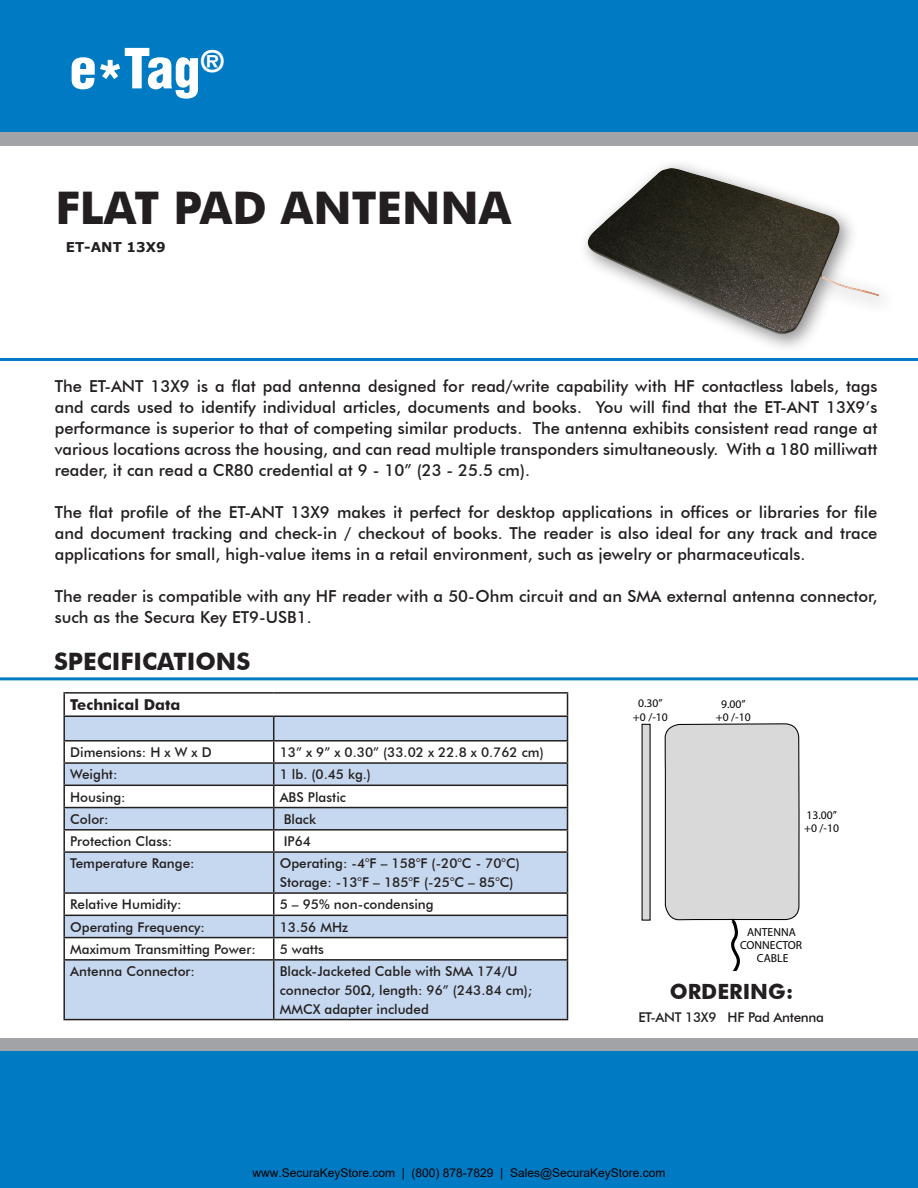
<style>
.page{position:relative;width:918px;height:1188px;background:#fff}
.page>*{position:absolute;margin:0;border:0;box-sizing:border-box;transform-origin:0 0}
.t1{font:900 condensed 54px "Helvetica";color:#fff}
.t2{font:700 45px "Futura BT";color:#231f20}
.t3{font:700 24px "Futura BT";color:#231f20}
.t4{font:700 21px "Futura BT";color:#231f20}
.t5{font:500 16.5px/21px "Futura BT";color:#231f20;text-align:justify}
.t6{font:700 15px "Futura BT";color:#231f20}
.t7{font:500 13.5px/18.8px "Futura BT";color:#231f20}
.t8{font:500 13.5px "Futura BT";letter-spacing:-.02em;color:#231f20}
.t9{font:700 13.5px "Verdana";color:#231f20}
.t10{font:12px "Arial";color:#000}
.t11{font:11.7px/13px "Myriad";color:#000;text-align:center}
</style>
<div class="page">
<div style="left:0;top:131px;width:918px;height:14px;background:#a1a3a6"></div>
<div style="left:0;top:0;width:918px;height:132px;background:#007ac2"></div>
<hr style="left:0;top:358px;width:918px;height:3px;background:#007ac2">
<div style="left:0;top:1038px;width:918px;height:14px;background:#a1a3a6"></div>
<div style="left:0;top:1051px;width:918px;height:137px;background:#007ac2"></div>
<img style="left:585px;top:168px;width:294px;height:167px">
<svg style="left:65px;top:717px;width:502px;height:302px;fill:#c6d8ef"></svg>
<hr style="left:63px;top:692px;width:211px;height:2px;background:#231f20">
<hr style="left:63px;top:694px;width:2px;height:21px;background:#231f20">
<hr style="left:274px;top:692px;width:294px;height:2px;background:#231f20">
<hr style="left:63px;top:715px;width:211px;height:2px;background:#231f20">
<hr style="left:63px;top:717px;width:2px;height:23px;background:#231f20">
<hr style="left:274px;top:715px;width:294px;height:2px;background:#231f20">
<hr style="left:63px;top:740px;width:211px;height:2px;background:#231f20">
<hr style="left:63px;top:742px;width:2px;height:20px;background:#231f20">
<hr style="left:274px;top:740px;width:294px;height:2px;background:#231f20">
<hr style="left:63px;top:762px;width:211px;height:2px;background:#231f20">
<hr style="left:63px;top:764px;width:2px;height:21px;background:#231f20">
<hr style="left:274px;top:762px;width:294px;height:2px;background:#231f20">
<hr style="left:63px;top:785px;width:211px;height:1px;background:#231f20">
<hr style="left:63px;top:786px;width:2px;height:21px;background:#231f20">
<hr style="left:274px;top:785px;width:294px;height:1px;background:#231f20">
<hr style="left:63px;top:807px;width:211px;height:1px;background:#231f20">
<hr style="left:63px;top:808px;width:2px;height:21px;background:#231f20">
<hr style="left:274px;top:807px;width:294px;height:1px;background:#231f20">
<hr style="left:63px;top:829px;width:211px;height:2px;background:#231f20">
<hr style="left:63px;top:831px;width:2px;height:20px;background:#231f20">
<hr style="left:274px;top:829px;width:294px;height:2px;background:#231f20">
<svg style="left:273px;top:717px;width:1px;height:134px"></svg>
<svg style="left:567px;top:694px;width:1px;height:157px"></svg>
<hr style="left:63px;top:851px;width:211px;height:2px;background:#231f20">
<hr style="left:63px;top:853px;width:2px;height:39px;background:#231f20">
<hr style="left:274px;top:851px;width:294px;height:2px;background:#231f20">
<hr style="left:273px;top:853px;width:1px;height:39px;background:#231f20">
<hr style="left:567px;top:853px;width:1px;height:39px;background:#231f20">
<hr style="left:63px;top:892px;width:211px;height:2px;background:#231f20">
<hr style="left:63px;top:894px;width:2px;height:21px;background:#231f20">
<hr style="left:274px;top:892px;width:294px;height:2px;background:#231f20">
<hr style="left:63px;top:915px;width:211px;height:1px;background:#231f20">
<hr style="left:63px;top:916px;width:2px;height:21px;background:#231f20">
<hr style="left:274px;top:915px;width:294px;height:1px;background:#231f20">
<hr style="left:63px;top:937px;width:211px;height:1px;background:#231f20">
<hr style="left:63px;top:938px;width:2px;height:21px;background:#231f20">
<hr style="left:274px;top:937px;width:294px;height:1px;background:#231f20">
<svg style="left:273px;top:894px;width:1px;height:65px"></svg>
<svg style="left:567px;top:894px;width:1px;height:65px"></svg>
<hr style="left:63px;top:959px;width:211px;height:2px;background:#231f20">
<hr style="left:63px;top:961px;width:2px;height:58px;background:#231f20">
<hr style="left:274px;top:959px;width:294px;height:2px;background:#231f20">
<hr style="left:273px;top:961px;width:1px;height:58px;background:#231f20">
<hr style="left:567px;top:961px;width:1px;height:58px;background:#231f20">
<hr style="left:63px;top:1019px;width:211px;height:1px;background:#231f20">
<hr style="left:274px;top:1019px;width:294px;height:1px;background:#231f20">
<hr style="left:0;top:677px;width:918px;height:3px;background:#007ac2">
<div style="left:642px;top:724px;width:9px;height:197px;background:#d9d9d9"></div>
<svg style="left:664px;top:723px;width:136px;height:247px"></svg>
<h1 class="t1" style="left:70px;top:34px;width:156px">e*Tag<sup>®</sup></h1>
<h2 class="t2" style="left:56px;top:181px;width:457px">FLAT PAD ANTENNA</h2>
<p class="t9" style="left:66px;top:238px;width:101px">ET-ANT 13X9</p>
<p class="t5" style="left:55px;top:376px;width:824px">The ET-ANT 13X9 is a flat pad antenna designed for read/write capability with HF contactless labels, tags and cards used to identify individual articles, documents and books. You will find that the ET-ANT 13X9’s performance is superior to that of competing similar products. The antenna exhibits consistent read range at various locations across the housing, and can read multiple transponders simultaneously. With a 180 milliwatt reader, it can read a CR80 credential at 9 - 10” (23 - 25.5 cm).</p>
<p class="t5" style="left:55px;top:502px;width:824px">The flat profile of the ET-ANT 13X9 makes it perfect for desktop applications in offices or libraries for file and document tracking and check-in / checkout of books. The reader is also ideal for any track and trace applications for small, high-value items in a retail environment, such as jewelry or pharmaceuticals.</p>
<p class="t5" style="left:55px;top:586px;width:824px">The reader is compatible with any HF reader with a 50-Ohm circuit and an SMA external antenna connector, such as the Secura Key ET9-USB1.</p>
<h3 class="t3" style="left:54px;top:647px;width:198px">SPECIFICATIONS</h3>
<p class="t6" style="left:70px;top:696px;width:112px">Technical Data</p>
<p class="t7" style="left:70px;top:743px;width:143px">Dimensions: H x W x D</p>
<p class="t7" style="left:280px;top:743px;width:266px">13” x 9” x 0.30” (33.02 x 22.8 x 0.762 cm)</p>
<p class="t7" style="left:70px;top:765px;width:49px">Weight:</p>
<p class="t7" style="left:280px;top:765px;width:93px">1 lb. (0.45 kg.)</p>
<p class="t7" style="left:70px;top:787px;width:57px">Housing:</p>
<p class="t7" style="left:280px;top:787px;width:68px">ABS Plastic</p>
<p class="t7" style="left:70px;top:810px;width:40px">Color:</p>
<p class="t7" style="left:284px;top:810px;width:34px">Black</p>
<p class="t7" style="left:70px;top:832px;width:104px">Protection Class:</p>
<p class="t7" style="left:284px;top:832px;width:29px">IP64</p>
<p class="t7" style="left:70px;top:854px;width:126px">Temperature Range:</p>
<p class="t7" style="left:280px;top:854px;width:242px">Operating: -4°F – 158°F (-20°C - 70°C)<br>Storage: -13°F – 185°F (-25°C – 85°C)</p>
<p class="t7" style="left:70px;top:895px;width:113px">Relative Humidity:</p>
<p class="t7" style="left:280px;top:895px;width:156px">5 – 95% non-condensing</p>
<p class="t7" style="left:70px;top:917px;width:136px">Operating Frequency:</p>
<p class="t7" style="left:280px;top:917px;width:70px">13.56 MHz</p>
<p class="t7" style="left:70px;top:940px;width:187px">Maximum Transmitting Power:</p>
<p class="t7" style="left:280px;top:940px;width:46px">5 watts</p>
<p class="t7" style="left:70px;top:962px;width:126px">Antenna Connector:</p>
<p class="t7" style="left:280px;top:962px;width:254px">Black-Jacketed Cable with SMA 174/U connector 50Ω, length: 96” (243.84 cm);<br>MMCX adapter included</p>
<p class="t11" style="left:633px;top:697px;width:36px">0.30” +0 /-10</p>
<p class="t11" style="left:716px;top:698px;width:36px">9.00” +0 /-10</p>
<p class="t11" style="left:804px;top:809px;width:36px;text-align:left">13.00” +0 /-10</p>
<p class="t11" style="left:740px;top:926px;width:64px">ANTENNA<br>CONNECTOR<br>CABLE</p>
<p class="t4" style="left:670px;top:979px;width:125px">ORDERING:</p>
<p class="t8" style="left:638px;top:1009px;width:187px">ET-ANT 13X9 HF Pad Antenna</p>
<p class="t10" style="left:252px;top:1165px;width:415px">www.SecuraKeyStore.com | (800) 878-7829 | Sales@SecuraKeyStore.com</p>
</div>
